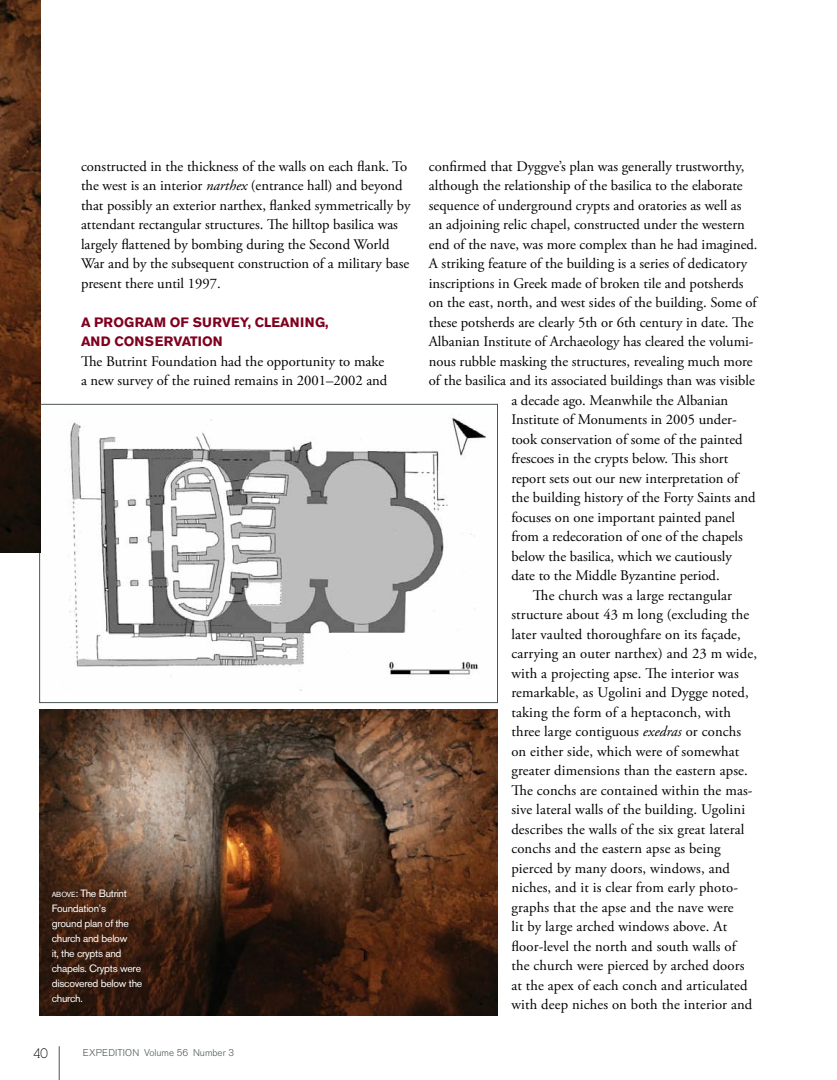
<style>
.page{position:relative;width:837px;height:1080px;background:#fff}
.page>*{position:absolute;margin:0;border:0;box-sizing:border-box;transform-origin:0 0}
.t1{font:14.7px/19.5px "Adobe Garamond Pro";color:#000}
.t2{font:700 13.5px/19.5px "Akzidenz Grotesk BE";color:#7f001f}
.t3{font:13.5px "Alexandria";color:#000}
.t4{font:10.5px/15px "Akzidenz Grotesk BE";letter-spacing:-.025em;color:#fff}
.t5{font:300 9.75px "Akzidenz Grotesk BE";color:#4d5557}
.s1{font-style:italic}
.s2{font-size:7.35px}
.s3{font-style:inherit}
</style>
<div class="page">
<hr style="left:59px;top:1046px;width:1px;height:34px;background:#4d5557">
<img style="left:69px;top:417px;width:417px;height:274px">
<div style="left:39px;top:404px;width:459px;height:299px;border:1px solid #4d5557"></div>
<img style="left:0;top:0;width:40px;height:552px">
<img style="left:39px;top:709px;width:459px;height:306px">
<p class="t1" style="left:81px;top:157px;width:331px">constructed in the thickness of the walls on each flank. To the west is an interior <span class="s1">narthex</span> (entrance hall) and beyond that possibly an exterior narthex, flanked symmetrically by attendant rectangular structures. The hilltop basilica was largely flattened by bombing during the Second World War and by the subsequent construction of a military base present there until 1997.</p>
<p class="t2" style="left:81px;top:313px;width:249px">A PROGRAM OF SURVEY, CLEANING,<br>AND CONSERVATION</p>
<p class="t1" style="left:81px;top:352px;width:308px">The Butrint Foundation had the opportunity to make a new survey of the ruined remains in 2001–2002 and</p>
<p class="t4" style="left:52px;top:886px;width:92px"><span class="s2">ABOVE</span><span class="s3">:</span> The Butrint<br>Foundation’s<br>ground plan of the church and below<br>it, the crypts and chapels. Crypts were discovered below the church.</p>
<p class="t3" style="left:33px;top:1046px;width:16px">40</p>
<p class="t5" style="left:83px;top:1047px;width:153px">EXPEDITION Volume 56 Number 3</p>
<p class="t1" style="left:429px;top:157px;width:317px">confirmed that Dyggve’s plan was generally trustworthy,</p>
<p class="t1" style="left:429px;top:177px;width:315px">although the relationship of the basilica to the elaborate</p>
<p class="t1" style="left:429px;top:196px;width:314px">sequence of underground crypts and oratories as well as</p>
<p class="t1" style="left:429px;top:216px;width:318px">an adjoining relic chapel, constructed under the western</p>
<p class="t1" style="left:429px;top:235px;width:330px">end of the nave, was more complex than he had imagined.</p>
<p class="t1" style="left:429px;top:255px;width:320px">A striking feature of the building is a series of dedicatory</p>
<p class="t1" style="left:429px;top:274px;width:316px">inscriptions in Greek made of broken tile and potsherds</p>
<p class="t1" style="left:429px;top:294px;width:329px">on the east, north, and west sides of the building. Some of</p>
<p class="t1" style="left:429px;top:313px;width:326px">these potsherds are clearly 5th or 6th century in date. The</p>
<p class="t1" style="left:429px;top:333px;width:326px">Albanian Institute of Archaeology has cleared the volumi-</p>
<p class="t1" style="left:429px;top:352px;width:325px">nous rubble masking the structures, revealing much more</p>
<p class="t1" style="left:429px;top:372px;width:328px">of the basilica and its associated buildings than was visible</p>
<p class="t1" style="left:511px;top:391px;width:218px">a decade ago. Meanwhile the Albanian</p>
<p class="t1" style="left:511px;top:411px;width:227px">Institute of Monuments in 2005 under-</p>
<p class="t1" style="left:511px;top:430px;width:233px">took conservation of some of the painted</p>
<p class="t1" style="left:511px;top:450px;width:218px">frescoes in the crypts below. This short</p>
<p class="t1" style="left:511px;top:469px;width:229px">report sets out our new interpretation of</p>
<p class="t1" style="left:511px;top:489px;width:246px">the building history of the Forty Saints and</p>
<p class="t1" style="left:511px;top:508px;width:225px">focuses on one important painted panel</p>
<p class="t1" style="left:511px;top:528px;width:233px">from a redecoration of one of the chapels</p>
<p class="t1" style="left:511px;top:547px;width:222px">below the basilica, which we cautiously</p>
<p class="t1" style="left:511px;top:566px;width:210px">date to the Middle Byzantine period.</p>
<p class="t1" style="left:533px;top:586px;width:201px">The church was a large rectangular</p>
<p class="t1" style="left:511px;top:605px;width:239px">structure about 43 m long (excluding the</p>
<p class="t1" style="left:511px;top:625px;width:231px">later vaulted thoroughfare on its façade,</p>
<p class="t1" style="left:511px;top:644px;width:247px">carrying an outer narthex) and 23 m wide,</p>
<p class="t1" style="left:511px;top:664px;width:229px">with a projecting apse. The interior was</p>
<p class="t1" style="left:511px;top:683px;width:239px">remarkable, as Ugolini and Dygge noted,</p>
<p class="t1" style="left:511px;top:703px;width:221px">taking the form of a heptaconch, with</p>
<p class="t1" style="left:511px;top:722px;width:231px">three large contiguous <span class="s1">exedras</span> or conchs</p>
<p class="t1" style="left:511px;top:742px;width:230px">on either side, which were of somewhat</p>
<p class="t1" style="left:511px;top:761px;width:238px">greater dimensions than the eastern apse.</p>
<p class="t1" style="left:511px;top:781px;width:243px">The conchs are contained within the mas-</p>
<p class="t1" style="left:511px;top:800px;width:235px">sive lateral walls of the building. Ugolini</p>
<p class="t1" style="left:511px;top:820px;width:235px">describes the walls of the six great lateral</p>
<p class="t1" style="left:511px;top:839px;width:211px">conchs and the eastern apse as being</p>
<p class="t1" style="left:511px;top:859px;width:220px">pierced by many doors, windows, and</p>
<p class="t1" style="left:511px;top:878px;width:228px">niches, and it is clear from early photo-</p>
<p class="t1" style="left:511px;top:898px;width:224px">graphs that the apse and the nave were</p>
<p class="t1" style="left:511px;top:917px;width:217px">lit by large arched windows above. At</p>
<p class="t1" style="left:511px;top:937px;width:226px">floor-level the north and south walls of</p>
<p class="t1" style="left:511px;top:956px;width:235px">the church were pierced by arched doors</p>
<p class="t1" style="left:511px;top:976px;width:238px">at the apex of each conch and articulated</p>
<p class="t1" style="left:511px;top:995px;width:243px">with deep niches on both the interior and</p>
</div>
